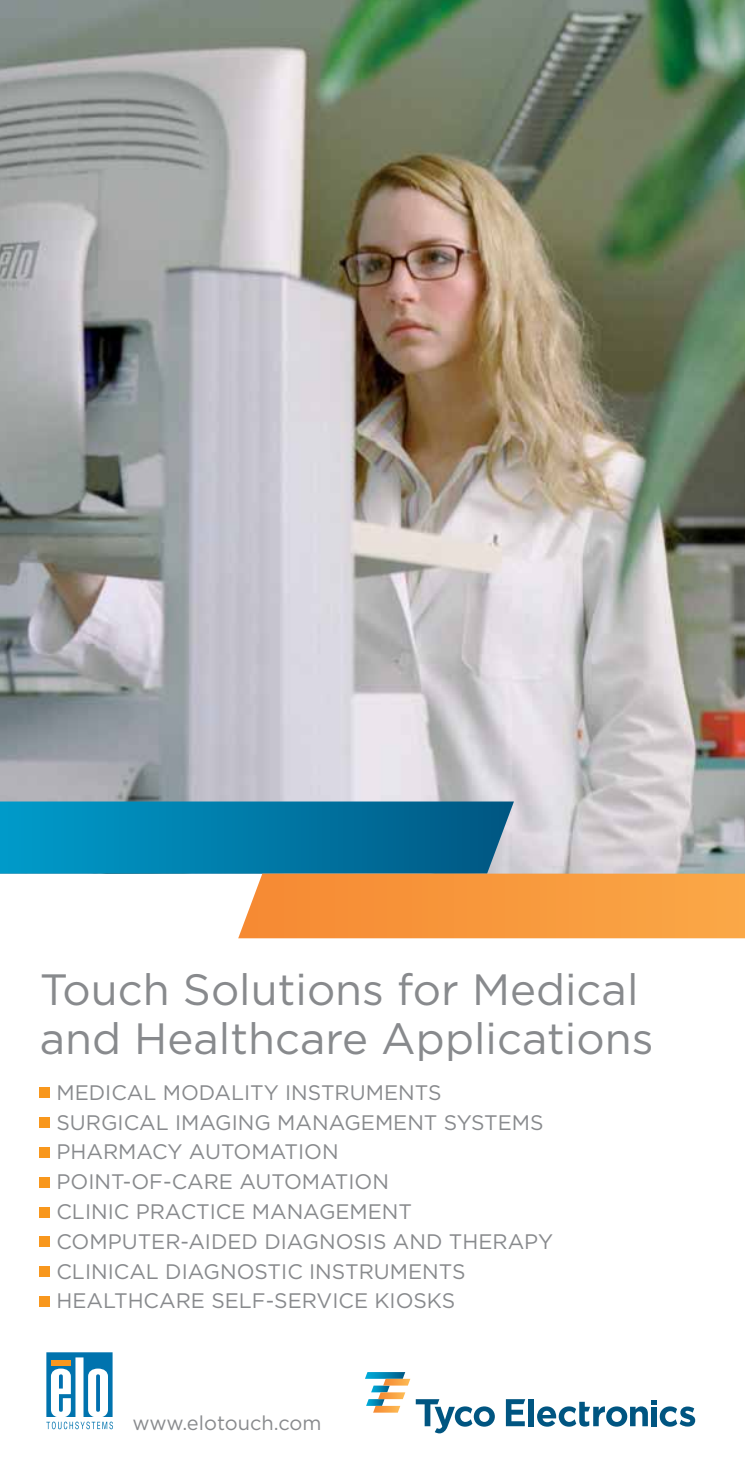
<style>
.page{position:relative;width:745px;height:1474px;background:#fff}
.page>*{position:absolute;margin:0;border:0;box-sizing:border-box;transform-origin:0 0}
.t1{font:43.75px/49px "Gotham";color:#888a8d}
.t2{font:21px/29.8px "Gotham";color:#888a8d}
.t3{font:19.95px "Gotham";color:#888a8d}
</style>
<div class="page">
<img style="left:0;top:0;width:744px;height:801px">
<div style="left:40px;top:1087px;width:10px;height:11px;background:#f8971d"></div>
<div style="left:40px;top:1117px;width:10px;height:10px;background:#f8971d"></div>
<div style="left:40px;top:1147px;width:10px;height:10px;background:#f8971d"></div>
<div style="left:40px;top:1177px;width:10px;height:10px;background:#f8971d"></div>
<div style="left:40px;top:1206px;width:10px;height:11px;background:#f8971d"></div>
<div style="left:40px;top:1236px;width:10px;height:10px;background:#f8971d"></div>
<div style="left:40px;top:1266px;width:10px;height:10px;background:#f8971d"></div>
<div style="left:40px;top:1296px;width:10px;height:10px;background:#f8971d"></div>
<svg style="left:46px;top:1352px;width:67px;height:77px"></svg>
<svg style="left:96px;top:1374px;width:4px;height:37px"></svg>
<div style="left:51px;top:1360px;width:20px;height:5px;background:#f8971d"></div>
<svg style="left:0;top:801px;width:744px;height:137px"></svg>
<svg style="left:505px;top:1399px;width:20px;height:27px"></svg>
<div style="left:528px;top:1399px;width:5px;height:27px;background:#005581"></div>
<svg style="left:537px;top:1400px;width:157px;height:27px"></svg>
<svg style="left:365px;top:1372px;width:129px;height:61px"></svg>
<h1 class="t1" style="left:40px;top:964px;width:615px">Touch Solutions for Medical and Healthcare Applications</h1>
<p class="t2" style="left:56px;top:1077px;width:498px">MEDICAL MODALITY INSTRUMENTS<br>SURGICAL IMAGING MANAGEMENT SYSTEMS<br>PHARMACY AUTOMATION<br>POINT-OF-CARE AUTOMATION<br>CLINIC PRACTICE MANAGEMENT<br>COMPUTER-AIDED DIAGNOSIS AND THERAPY<br>CLINICAL DIAGNOSTIC INSTRUMENTS<br>HEALTHCARE SELF-SERVICE KIOSKS</p>
<p class="t3" style="left:132px;top:1411px;width:190px">www.elotouch.com</p>
</div>
